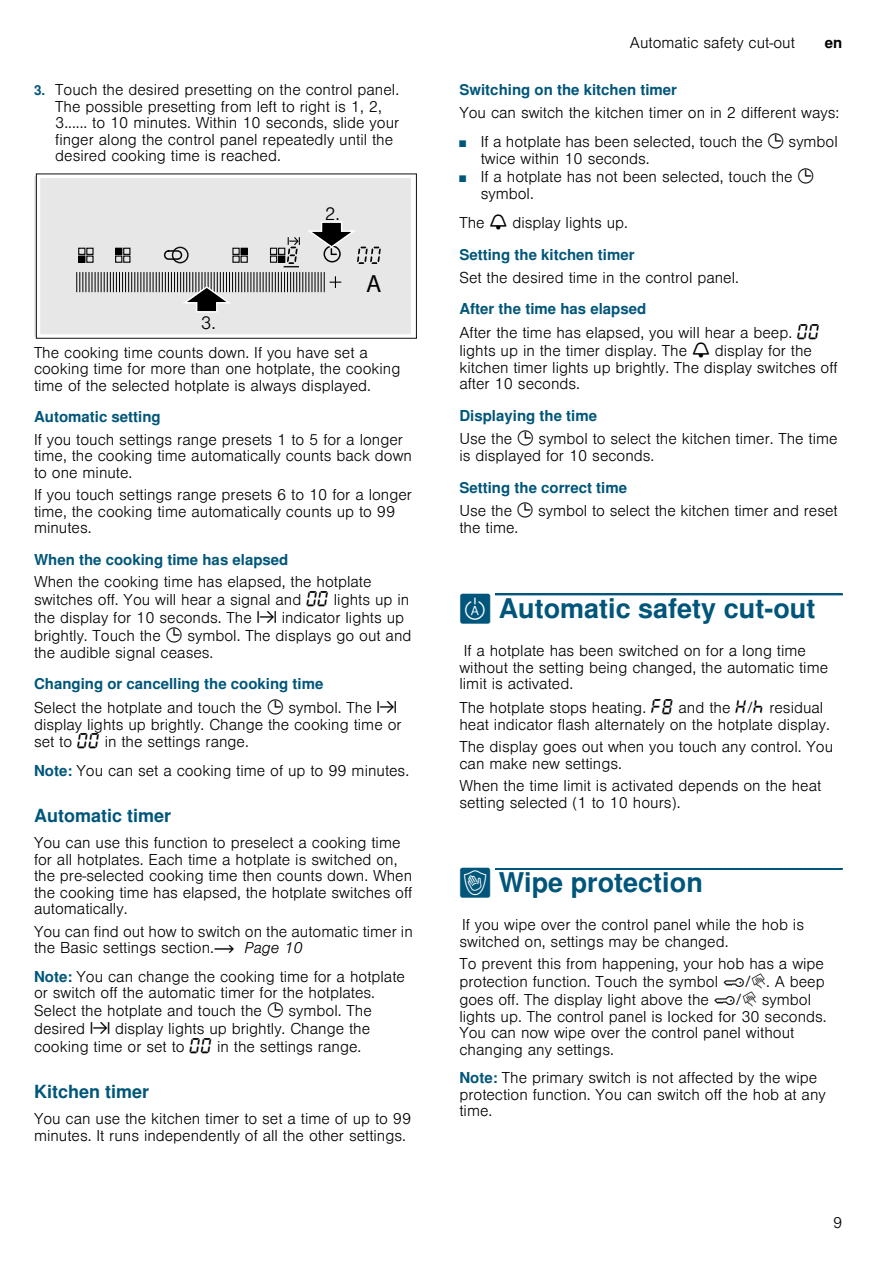
<style>
.page{position:relative;width:893px;height:1263px;background:#fff}
.page>*{position:absolute;margin:0;border:0;box-sizing:border-box;transform-origin:0 0}
.t1{font:700 27px "Nimbus San L";color:#00567a}
.t2{font:24.9px "Myriad Pro";color:#000}
.t3{font:700 18px "Nimbus San L";color:#00567a}
.t4{font:300 15px/16.5px "Nimbus San L";color:#000}
.t5{font:700 15px/32px "Nimbus San L";color:#00567a}
.t6{font:700 15px "Nimbus San L";color:#000}
.s1{font-weight:700;font-size:13.5px;color:#00567a}
.s2{font-family:"BSH Symb All";font-weight:400;font-size:16.5px}
.s3{font-family:"BSH Symb PH1";font-weight:400;font-size:16.5px}
.s4{font-weight:700;color:#00567a}
.s5{font-family:"BSH Symb PH1";font-weight:400}
.s6{font-style:italic}
.s7{font-size:9px;color:#00567a}
.s8{font-weight:300;color:#000}
.s9{font-family:"BSH Symb All";font-weight:400;font-size:16.5px;color:#000}
.s10{font-family:"BSH Symb PG2";font-weight:400}
.s11{font-family:"BSH Symb PH Regional Brands 1";font-weight:400;font-size:16.5px}
</style>
<div class="page">
<svg style="left:495px;top:595px;width:347px;height:1px"></svg>
<div style="left:495px;top:594px;width:347px;height:1px;border:1px solid #00567a"></div>
<div style="left:495px;top:868px;width:347px;height:2px;border:1px solid #00567a"></div>
<div style="left:40px;top:178px;width:371px;height:156px;background:#e7e7e7"></div>
<div style="left:36px;top:174px;width:381px;height:165px;border:1px solid #120f14"></div>
<svg style="left:76px;top:207px;width:305px;height:122px;background:#d1d1d1"></svg>
<p class="t4" style="left:55px;top:80px;width:345px;text-indent:-21px"><span class="s1">3.</span> Touch the desired presetting on the control panel.<br>The possible presetting from left to right is 1, 2, 3...... to 10 minutes. Within 10 seconds, slide your finger along the control panel repeatedly until the desired cooking time is reached.</p>
<h2 class="t2" style="left:366px;top:275px;width:17px">A</h2>
<p class="t4" style="left:34px;top:343px;width:368px">The cooking time counts down. If you have set a cooking time for more than one hotplate, the cooking time of the selected hotplate is always displayed.</p>
<p class="t5" style="left:34px;top:400px;width:128px">Automatic setting</p>
<p class="t4" style="left:34px;top:430px;width:379px">If you touch settings range presets 1 to 5 for a longer time, the cooking time automatically counts back down to one minute.</p>
<p class="t4" style="left:34px;top:485px;width:379px">If you touch settings range presets 6 to 10 for a longer time, the cooking time automatically counts up to 99 minutes.</p>
<p class="t5" style="left:34px;top:543px;width:256px">When the cooking time has elapsed</p>
<p class="t4" style="left:34px;top:572px;width:379px;line-height:17.7px">When the cooking time has elapsed, the hotplate switches off. You will hear a signal and <span class="s2">‹‹</span> lights up in the display for 10 seconds. The <span class="s3">X</span> indicator lights up brightly. Touch the <span class="s2">0</span> symbol. The displays go out and the audible signal ceases.</p>
<p class="t4" style="left:34px;top:671px;width:364px;line-height:23.5px"><span class="s4">Changing or cancelling the cooking time<br></span>Select the hotplate and touch the <span class="s2">0</span> symbol. The <span class="s3">X</span></p>
<p class="t4" style="left:34px;top:714px;width:369px;line-height:17.5px">display lights up brightly. Change the cooking time or set to <span class="s2">‹‹</span> in the settings range.</p>
<p class="t4" style="left:34px;top:761px;width:376px"><span class="s4">Note:</span> You can set a cooking time of up to 99 minutes.</p>
<p class="t3" style="left:34px;top:804px;width:139px">Automatic timer</p>
<p class="t4" style="left:34px;top:833px;width:379px">You can use this function to preselect a cooking time for all hotplates. Each time a hotplate is switched on, the pre-selected cooking time then counts down. When the cooking time has elapsed, the hotplate switches off automatically.</p>
<p class="t4" style="left:34px;top:922px;width:380px">You can find out how to switch on the automatic timer in the Basic settings section.<span class="s5">~</span> <span class="s6">Page 10</span></p>
<p class="t4" style="left:34px;top:966px;width:372px;line-height:17.5px"><span class="s4">Note:</span> You can change the cooking time for a hotplate or switch off the automatic timer for the hotplates.<br>Select the hotplate and touch the <span class="s2">0</span> symbol. The desired <span class="s3">X</span> display lights up brightly. Change the cooking time or set to <span class="s2">‹‹</span> in the settings range.</p>
<p class="t3" style="left:34px;top:1080px;width:117px">Kitchen timer</p>
<p class="t4" style="left:34px;top:1109px;width:379px">You can use the kitchen timer to set a time of up to 99 minutes. It runs independently of all the other settings.</p>
<p class="t4" style="left:630px;top:33px;width:166px">Automatic safety cut-out</p>
<p class="t6" style="left:824px;top:34px;width:19px">en</p>
<p class="t5" style="left:459px;top:73px;width:219px">Switching on the kitchen timer</p>
<p class="t4" style="left:459px;top:103px;width:381px">You can switch the kitchen timer on in 2 different ways:</p>
<p class="t4" style="left:480px;top:132px;width:358px;line-height:17px;text-indent:-21px"><span class="s7">■</span> If a hotplate has been selected, touch the <span class="s2">0</span> symbol twice within 10 seconds.</p>
<p class="t4" style="left:480px;top:166px;width:335px;line-height:17px;text-indent:-21px"><span class="s7">■</span> If a hotplate has not been selected, touch the <span class="s2">0 </span>symbol.</p>
<p class="t5" style="left:459px;top:206px;width:177px"><span class="s8">The</span> <span class="s9">V</span> <span class="s8">display lights up.<br></span>Setting the kitchen timer</p>
<p class="t4" style="left:459px;top:268px;width:281px">Set the desired time in the control panel.</p>
<p class="t4" style="left:459px;top:296px;width:362px;line-height:23.5px"><span class="s4">After the time has elapsed<br></span>After the time has elapsed, you will hear a beep. <span class="s2">‹‹</span></p>
<p class="t4" style="left:459px;top:340px;width:379px">lights up in the timer display. The <span class="s2">V</span> display for the kitchen timer lights up brightly. The display switches off after 10 seconds.</p>
<p class="t4" style="left:459px;top:402px;width:379px;line-height:23.5px"><span class="s4">Displaying the time<br></span>Use the <span class="s2">0</span> symbol to select the kitchen timer. The time</p>
<p class="t4" style="left:459px;top:446px;width:196px">is displayed for 10 seconds.</p>
<p class="t4" style="left:459px;top:474px;width:380px;line-height:23.5px"><span class="s4">Setting the correct time<br></span>Use the <span class="s2">0</span> symbol to select the kitchen timer and reset</p>
<p class="t4" style="left:459px;top:518px;width:60px">the time.</p>
<h1 class="t1" style="left:459px;top:591px;width:357px"><span class="s10">b</span> Automatic safety cut-out</h1>
<p class="t4" style="left:459px;top:641px;width:370px">If a hotplate has been switched on for a long time without the setting being changed, the automatic time limit is activated.</p>
<p class="t4" style="left:459px;top:697px;width:372px;line-height:17px">The hotplate stops heating. <span class="s2">”‰</span> and the <span class="s2">•</span>/<span class="s2">œ</span> residual heat indicator flash alternately on the hotplate display.</p>
<p class="t4" style="left:459px;top:737px;width:375px">The display goes out when you touch any control. You can make new settings.</p>
<p class="t4" style="left:459px;top:776px;width:363px">When the time limit is activated depends on the heat setting selected (1 to 10 hours).</p>
<h1 class="t1" style="left:459px;top:866px;width:245px"><span class="s10">k</span> Wipe protection</h1>
<p class="t4" style="left:459px;top:915px;width:346px">If you wipe over the control panel while the hob is switched on, settings may be changed.</p>
<p class="t4" style="left:459px;top:954px;width:369px;line-height:17.1px">To prevent this from happening, your hob has a wipe protection function. Touch the symbol <span class="s11">‚</span>/<span class="s3">$</span>. A beep goes off. The display light above the <span class="s11">‚</span>/<span class="s3">$</span> symbol lights up. The control panel is locked for 30 seconds.<br>You can now wipe over the control panel without changing any settings.</p>
<p class="t4" style="left:459px;top:1068px;width:368px"><span class="s4">Note:</span> The primary switch is not affected by the wipe protection function. You can switch off the hob at any time.</p>
<p class="t4" style="left:833px;top:1213px;width:11px">9</p>
</div>
